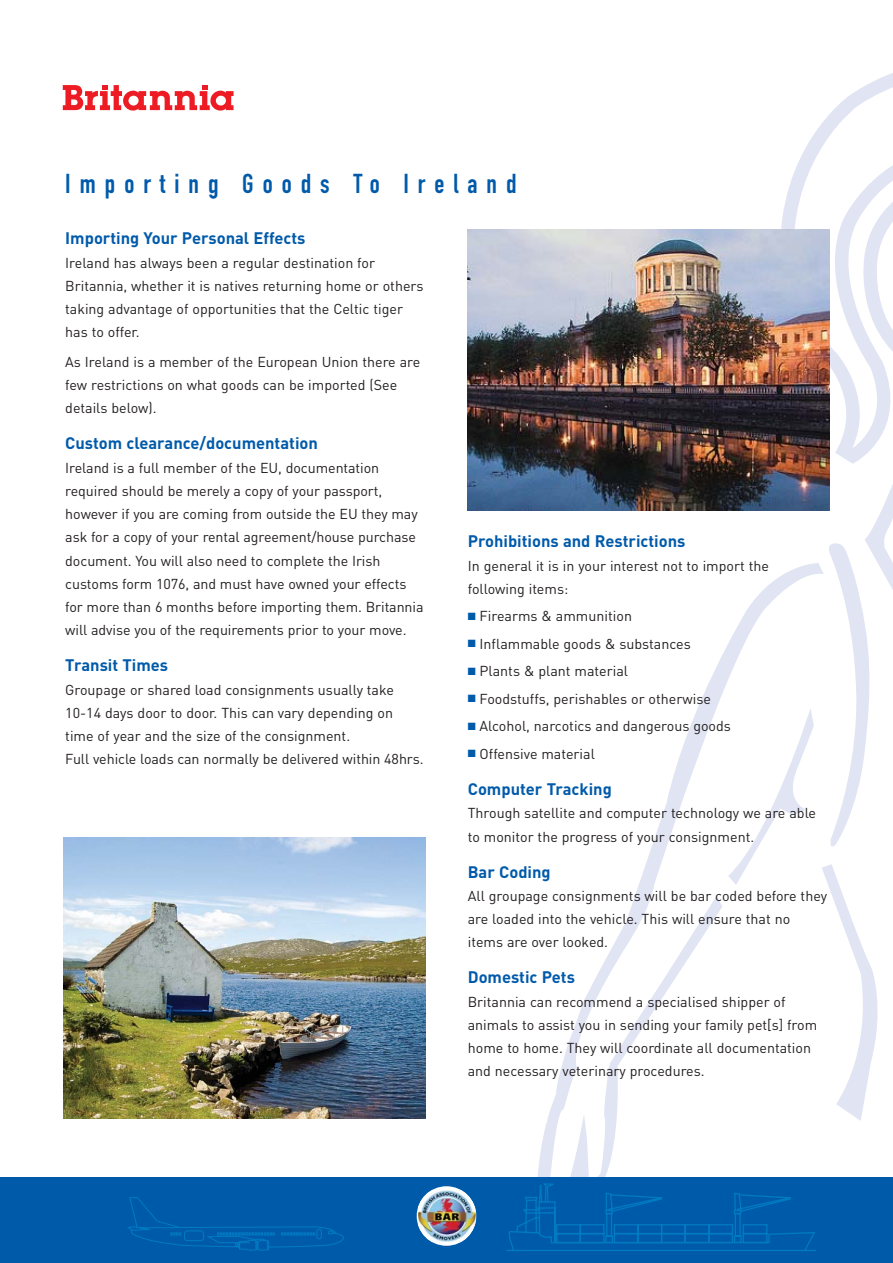
<style>
.page{position:relative;width:893px;height:1263px;background:#fff}
.page>*{position:absolute;margin:0;border:0;box-sizing:border-box;transform-origin:0 0}
.t1{font:27px "DIN Engschrift";letter-spacing:.335em;color:#005aaa}
.t2{font:700 16.5px "DIN";color:#005aaa}
.t3{font:14.25px/23.2px "DIN";color:#231f20}
.s1{color:#005aaa}
</style>
<div class="page">
<svg style="left:825px;top:464px;width:68px;height:383px"></svg>
<svg style="left:824px;top:864px;width:54px;height:257px"></svg>
<svg style="left:777px;top:73px;width:116px;height:391px"></svg>
<svg style="left:857px;top:156px;width:36px;height:294px"></svg>
<svg style="left:630px;top:563px;width:194px;height:615px"></svg>
<svg style="left:63px;top:85px;width:170px;height:26px"></svg>
<div style="left:0;top:1178px;width:893px;height:85px;background:#005aaa"></div>
<svg style="left:127px;top:1197px;width:217px;height:54px"></svg>
<svg style="left:505px;top:912px;width:312px;height:339px"></svg>
<svg style="left:417px;top:1186px;width:59px;height:60px"></svg>
<img style="left:418px;top:1190px;width:57px;height:52px">
<img style="left:468px;top:230px;width:361px;height:280px">
<img style="left:64px;top:838px;width:361px;height:280px">
<h1 class="t1" style="left:65px;top:174px;width:453px">Importing Goods To Ireland</h1>
<p class="t2" style="left:65px;top:233px;width:242px">Importing Your Personal Effects</p>
<p class="t3" style="left:65px;top:253px;width:360px">Ireland has always been a regular destination for Britannia, whether it is natives returning home or others taking advantage of opportunities that the Celtic tiger has to offer.</p>
<p class="t3" style="left:65px;top:352px;width:356px">As Ireland is a member of the European Union there are few restrictions on what goods can be imported (See details below).</p>
<p class="t2" style="left:65px;top:438px;width:254px">Custom clearance/documentation</p>
<p class="t3" style="left:65px;top:458px;width:360px">Ireland is a full member of the EU, documentation required should be merely a copy of your passport, however if you are coming from outside the EU they may ask for a copy of your rental agreement/house purchase document. You will also need to complete the Irish customs form 1076, and must have owned your effects for more than 6 months before importing them. Britannia will advise you of the requirements prior to your move.</p>
<p class="t2" style="left:65px;top:660px;width:104px">Transit Times</p>
<p class="t3" style="left:65px;top:680px;width:360px">Groupage or shared load consignments usually take 10-14 days door to door. This can vary depending on time of year and the size of the consignment.<br>Full vehicle loads can normally be delivered within 48hrs.</p>
<p class="t2" style="left:468px;top:536px;width:219px">Prohibitions and Restrictions</p>
<p class="t3" style="left:468px;top:556px;width:303px">In general it is in your interest not to import the following items:</p>
<p class="t3" style="left:468px;top:606px;width:166px"><span class="s1">■</span> Firearms &amp; ammunition</p>
<p class="t3" style="left:468px;top:634px;width:224px"><span class="s1">■</span> Inflammable goods &amp; substances</p>
<p class="t3" style="left:468px;top:661px;width:162px"><span class="s1">■</span> Plants &amp; plant material</p>
<p class="t3" style="left:468px;top:689px;width:245px"><span class="s1">■</span> Foodstuffs, perishables or otherwise</p>
<p class="t3" style="left:468px;top:716px;width:265px"><span class="s1">■</span> Alcohol, narcotics and dangerous goods</p>
<p class="t3" style="left:468px;top:744px;width:129px"><span class="s1">■</span> Offensive material</p>
<p class="t2" style="left:468px;top:783px;width:146px">Computer Tracking</p>
<p class="t3" style="left:468px;top:803px;width:350px">Through satellite and computer technology we are able to monitor the progress of your consignment.</p>
<p class="t2" style="left:468px;top:866px;width:84px">Bar Coding</p>
<p class="t3" style="left:468px;top:886px;width:361px">All groupage consignments will be bar coded before they are loaded into the vehicle. This will ensure that no items are over looked.</p>
<p class="t2" style="left:468px;top:972px;width:109px">Domestic Pets</p>
<p class="t3" style="left:468px;top:991px;width:351px">Britannia can recommend a specialised shipper of animals to assist you in sending your family pet[s] from home to home. They will coordinate all documentation and necessary veterinary procedures.</p>
</div>
